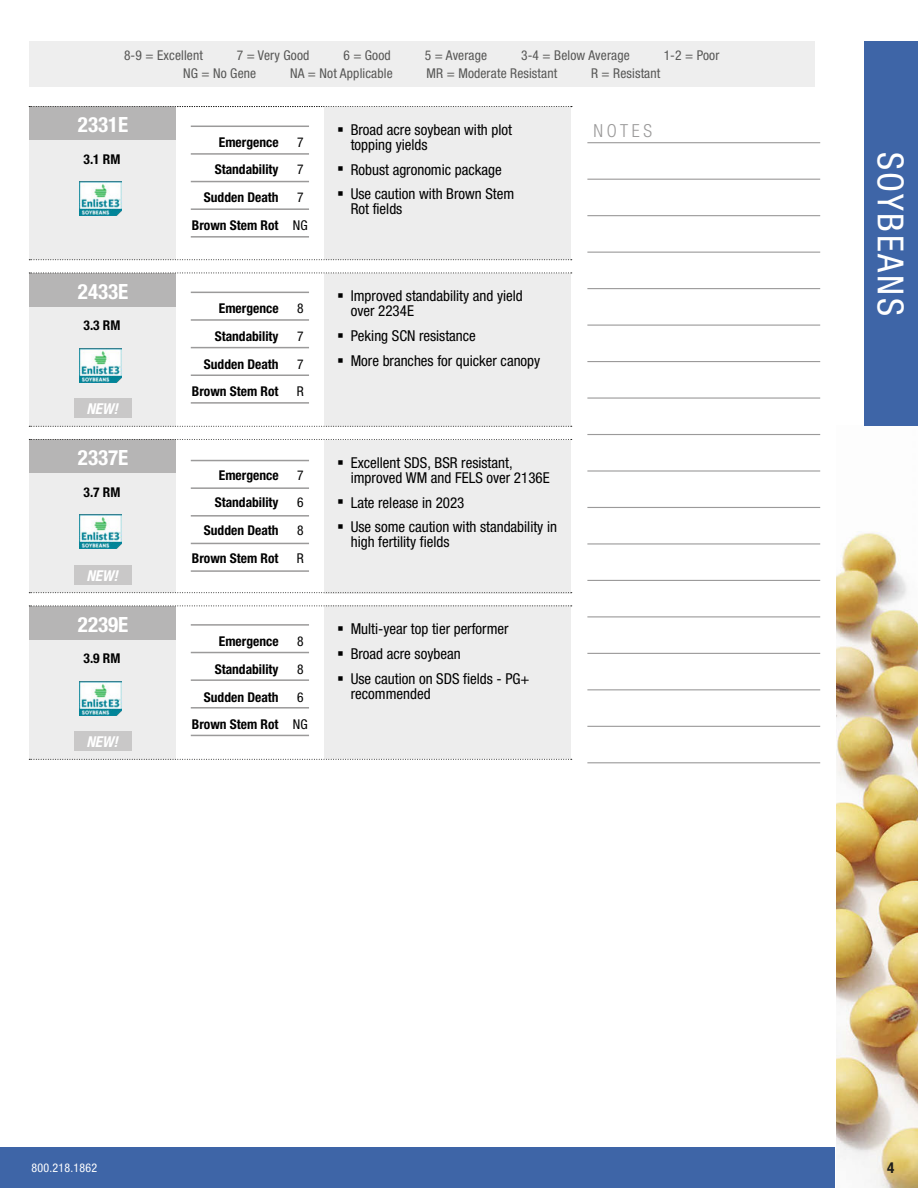
<style>
.page{position:relative;width:918px;height:1188px;background:#fff}
.page>*{position:absolute;margin:0;border:0;box-sizing:border-box;transform-origin:0 0}
.t1{font:condensed 36px "Helvetica Neue LT Std";letter-spacing:.075em;color:#fff}
.t2{font:700 condensed 21px "Helvetica Neue LT Std";color:#fff}
.t3{font:300 condensed 18px "Helvetica Neue LT Std";letter-spacing:.2em;color:#9b9a9a}
.t4{font:condensed 15px/15px "Helvetica Neue LT Std";color:#000}
.t5{font:italic 700 condensed 15px "Helvetica Neue LT Std";color:#fff}
.t6{font:700 condensed 15px "Helvetica Neue LT Std";color:#1d1d1b}
.t7{font:700 condensed 13.5px/27.6px "Helvetica Neue LT Std";color:#000}
.t8{font:condensed 13.5px "Helvetica Neue LT Std";letter-spacing:.01em;color:#575756}
.t9{font:condensed 13.5px "Helvetica Neue LT Std";color:#000}
.t10{font:condensed 12px "Helvetica Neue LT Std";letter-spacing:.02em;color:#fff}
.s1{font-weight:400}
</style>
<div class="page">
<img style="left:836px;top:531px;width:82px;height:657px">
<div style="left:0;top:1147px;width:834px;height:41px;background:#3e65a7"></div>
<div style="left:864px;top:42px;width:54px;height:384px;background:#3e65a7"></div>
<hr style="left:191px;top:319px;width:118px;height:2px;background:#9b9a9a">
<hr style="left:191px;top:347px;width:118px;height:1px;background:#9b9a9a">
<hr style="left:191px;top:375px;width:118px;height:1px;background:#9b9a9a">
<hr style="left:191px;top:292px;width:118px;height:1px;background:#9b9a9a">
<hr style="left:191px;top:402px;width:118px;height:2px;background:#9b9a9a">
<hr style="left:191px;top:487px;width:118px;height:2px;background:#9b9a9a">
<hr style="left:191px;top:515px;width:118px;height:2px;background:#9b9a9a">
<hr style="left:191px;top:543px;width:118px;height:1px;background:#9b9a9a">
<hr style="left:191px;top:460px;width:118px;height:1px;background:#9b9a9a">
<hr style="left:191px;top:570px;width:118px;height:2px;background:#9b9a9a">
<hr style="left:191px;top:652px;width:118px;height:1px;background:#9b9a9a">
<hr style="left:191px;top:679px;width:118px;height:2px;background:#9b9a9a">
<hr style="left:191px;top:707px;width:118px;height:2px;background:#9b9a9a">
<hr style="left:191px;top:624px;width:118px;height:2px;background:#9b9a9a">
<hr style="left:191px;top:735px;width:118px;height:1px;background:#9b9a9a">
<div style="left:29px;top:273px;width:146px;height:153px;background:#ededed"></div>
<div style="left:325px;top:273px;width:246px;height:153px;background:#ededed"></div>
<svg style="left:29px;top:426px;width:543px;height:1px"></svg>
<div style="left:29px;top:273px;width:146px;height:34px;background:#b6b5b5"></div>
<div style="left:29px;top:439px;width:146px;height:154px;background:#ededed"></div>
<div style="left:325px;top:440px;width:246px;height:154px;background:#ededed"></div>
<svg style="left:29px;top:592px;width:543px;height:1px"></svg>
<div style="left:29px;top:439px;width:146px;height:34px;background:#b6b5b5"></div>
<div style="left:29px;top:606px;width:146px;height:153px;background:#ededed"></div>
<div style="left:325px;top:605px;width:246px;height:154px;background:#ededed"></div>
<svg style="left:29px;top:759px;width:543px;height:1px"></svg>
<div style="left:29px;top:606px;width:146px;height:34px;background:#b6b5b5"></div>
<div style="left:75px;top:398px;width:57px;height:20px;background:#c9c8c8"></div>
<div style="left:75px;top:565px;width:57px;height:20px;background:#c9c8c8"></div>
<div style="left:75px;top:731px;width:57px;height:20px;background:#c9c8c8"></div>
<svg style="left:29px;top:273px;width:543px;height:1px"></svg>
<svg style="left:29px;top:606px;width:543px;height:1px"></svg>
<svg style="left:29px;top:439px;width:543px;height:1px"></svg>
<div style="left:29px;top:106px;width:146px;height:154px;background:#ededed"></div>
<div style="left:325px;top:106px;width:246px;height:154px;background:#ededed"></div>
<div style="left:29px;top:106px;width:146px;height:34px;background:#b6b5b5"></div>
<svg style="left:29px;top:106px;width:543px;height:1px"></svg>
<svg style="left:29px;top:259px;width:543px;height:1px"></svg>
<hr style="left:191px;top:153px;width:118px;height:2px;background:#9b9a9a">
<hr style="left:191px;top:181px;width:118px;height:1px;background:#9b9a9a">
<hr style="left:191px;top:208px;width:118px;height:2px;background:#9b9a9a">
<hr style="left:191px;top:126px;width:118px;height:1px;background:#9b9a9a">
<hr style="left:191px;top:236px;width:118px;height:2px;background:#9b9a9a">
<div style="left:29px;top:42px;width:786px;height:45px;background:#eee"></div>
<hr style="left:587px;top:142px;width:233px;height:1px;background:#9b9a9a">
<hr style="left:587px;top:179px;width:233px;height:1px;background:#9b9a9a">
<hr style="left:587px;top:215px;width:233px;height:1px;background:#9b9a9a">
<hr style="left:587px;top:252px;width:233px;height:1px;background:#9b9a9a">
<hr style="left:587px;top:288px;width:233px;height:1px;background:#9b9a9a">
<hr style="left:587px;top:325px;width:233px;height:1px;background:#9b9a9a">
<hr style="left:587px;top:361px;width:233px;height:1px;background:#9b9a9a">
<hr style="left:587px;top:397px;width:233px;height:2px;background:#9b9a9a">
<hr style="left:587px;top:434px;width:233px;height:1px;background:#9b9a9a">
<hr style="left:587px;top:470px;width:233px;height:2px;background:#9b9a9a">
<hr style="left:587px;top:507px;width:233px;height:1px;background:#9b9a9a">
<hr style="left:587px;top:543px;width:233px;height:2px;background:#9b9a9a">
<hr style="left:587px;top:580px;width:233px;height:1px;background:#9b9a9a">
<hr style="left:587px;top:616px;width:233px;height:1px;background:#9b9a9a">
<hr style="left:587px;top:653px;width:233px;height:1px;background:#9b9a9a">
<hr style="left:587px;top:689px;width:233px;height:1px;background:#9b9a9a">
<hr style="left:587px;top:726px;width:233px;height:1px;background:#9b9a9a">
<hr style="left:587px;top:762px;width:233px;height:1px;background:#9b9a9a">
<img style="left:80px;top:182px;width:41px;height:34px">
<img style="left:80px;top:348px;width:41px;height:34px">
<img style="left:80px;top:515px;width:41px;height:34px">
<img style="left:80px;top:681px;width:41px;height:34px">
<p class="t8" style="left:124px;top:47px;width:80px">8-9 = Excellent</p>
<p class="t8" style="left:237px;top:47px;width:74px">7 = Very Good</p>
<p class="t8" style="left:343px;top:47px;width:49px">6 = Good</p>
<p class="t8" style="left:425px;top:47px;width:64px">5 = Average</p>
<p class="t8" style="left:521px;top:47px;width:110px">3-4 = Below Average</p>
<p class="t8" style="left:664px;top:47px;width:57px">1-2 = Poor</p>
<p class="t8" style="left:183px;top:66px;width:75px">NG = No Gene</p>
<p class="t8" style="left:290px;top:66px;width:104px">NA = Not Applicable</p>
<p class="t8" style="left:427px;top:66px;width:132px">MR = Moderate Resistant</p>
<p class="t8" style="left:591px;top:66px;width:71px">R = Resistant</p>
<p class="t2" style="left:78px;top:112px;width:52px">2331E</p>
<p class="t3" style="left:593px;top:120px;width:60px">NOTES</p>
<p class="t7" style="left:84px;top:145px;width:38px">3.1 RM</p>
<p class="t4" style="left:351px;top:122px;width:163px;text-indent:-14px">▪ Broad acre soybean with plot topping yields</p>
<p class="t4" style="left:337px;top:162px;width:166px">▪ Robust agronomic package</p>
<p class="t4" style="left:351px;top:186px;width:165px;text-indent:-14px">▪ Use caution with Brown Stem<br>Rot fields</p>
<p class="t7" style="left:219px;top:128px;width:61px">Emergence</p>
<p class="t9" style="left:297px;top:134px;width:8px">7</p>
<p class="t7" style="left:215px;top:156px;width:65px">Standability</p>
<p class="t9" style="left:297px;top:162px;width:8px">7</p>
<p class="t7" style="left:204px;top:183px;width:76px">Sudden Death</p>
<p class="t7" style="left:192px;top:183px;width:117px;text-indent:105px"><span class="s1">7<br></span>Brown Stem Rot <span class="s1">NG</span></p>
<p class="t2" style="left:78px;top:278px;width:52px">2433E</p>
<p class="t7" style="left:84px;top:311px;width:38px">3.3 RM</p>
<p class="t5" style="left:86px;top:400px;width:33px">NEW!</p>
<p class="t2" style="left:78px;top:445px;width:52px">2337E</p>
<p class="t7" style="left:84px;top:478px;width:38px">3.7 RM</p>
<p class="t5" style="left:86px;top:566px;width:33px">NEW!</p>
<p class="t2" style="left:78px;top:611px;width:52px">2239E</p>
<p class="t7" style="left:84px;top:644px;width:38px">3.9 RM</p>
<p class="t5" style="left:86px;top:733px;width:33px">NEW!</p>
<p class="t7" style="left:219px;top:295px;width:61px">Emergence</p>
<p class="t9" style="left:297px;top:301px;width:8px">8</p>
<p class="t7" style="left:215px;top:322px;width:65px">Standability</p>
<p class="t9" style="left:297px;top:328px;width:8px">7</p>
<p class="t7" style="left:204px;top:350px;width:76px">Sudden Death</p>
<p class="t9" style="left:297px;top:356px;width:8px">7</p>
<p class="t7" style="left:192px;top:377px;width:88px">Brown Stem Rot</p>
<p class="t9" style="left:297px;top:383px;width:9px">R</p>
<p class="t7" style="left:219px;top:461px;width:61px">Emergence</p>
<p class="t9" style="left:297px;top:467px;width:8px">7</p>
<p class="t7" style="left:215px;top:489px;width:65px">Standability</p>
<p class="t9" style="left:297px;top:495px;width:8px">6</p>
<p class="t7" style="left:204px;top:516px;width:76px">Sudden Death</p>
<p class="t9" style="left:297px;top:522px;width:8px">8</p>
<p class="t7" style="left:192px;top:544px;width:88px">Brown Stem Rot</p>
<p class="t9" style="left:297px;top:550px;width:9px">R</p>
<p class="t7" style="left:219px;top:628px;width:61px">Emergence</p>
<p class="t9" style="left:297px;top:634px;width:8px">8</p>
<p class="t7" style="left:215px;top:655px;width:65px">Standability</p>
<p class="t9" style="left:297px;top:661px;width:8px">8</p>
<p class="t7" style="left:204px;top:683px;width:76px">Sudden Death</p>
<p class="t7" style="left:192px;top:683px;width:117px;text-indent:105px"><span class="s1">6<br></span>Brown Stem Rot <span class="s1">NG</span></p>
<p class="t4" style="left:351px;top:288px;width:174px;text-indent:-14px">▪ Improved standability and yield over 2234E</p>
<p class="t4" style="left:337px;top:328px;width:140px">▪ Peking SCN resistance</p>
<p class="t4" style="left:337px;top:353px;width:205px">▪ More branches for quicker canopy</p>
<p class="t4" style="left:351px;top:455px;width:200px;text-indent:-14px">▪ Excellent SDS, BSR resistant, improved WM and FELS over 2136E</p>
<p class="t4" style="left:337px;top:495px;width:129px">▪ Late release in 2023</p>
<p class="t4" style="left:351px;top:519px;width:208px;text-indent:-14px">▪ Use some caution with standability in high fertility fields</p>
<p class="t4" style="left:337px;top:621px;width:173px">▪ Multi-year top tier performer</p>
<p class="t4" style="left:337px;top:646px;width:125px">▪ Broad acre soybean</p>
<p class="t4" style="left:351px;top:671px;width:180px;text-indent:-14px">▪ Use caution on SDS fields - PG+ recommended</p>
<h1 class="t1" style="left:911px;top:152px;width:166px;rotate:90deg">SOYBEANS</h1>
<p class="t10" style="left:31px;top:1161px;width:67px">800.218.1862</p>
<p class="t6" style="left:887px;top:1158px;width:9px">4</p>
</div>
